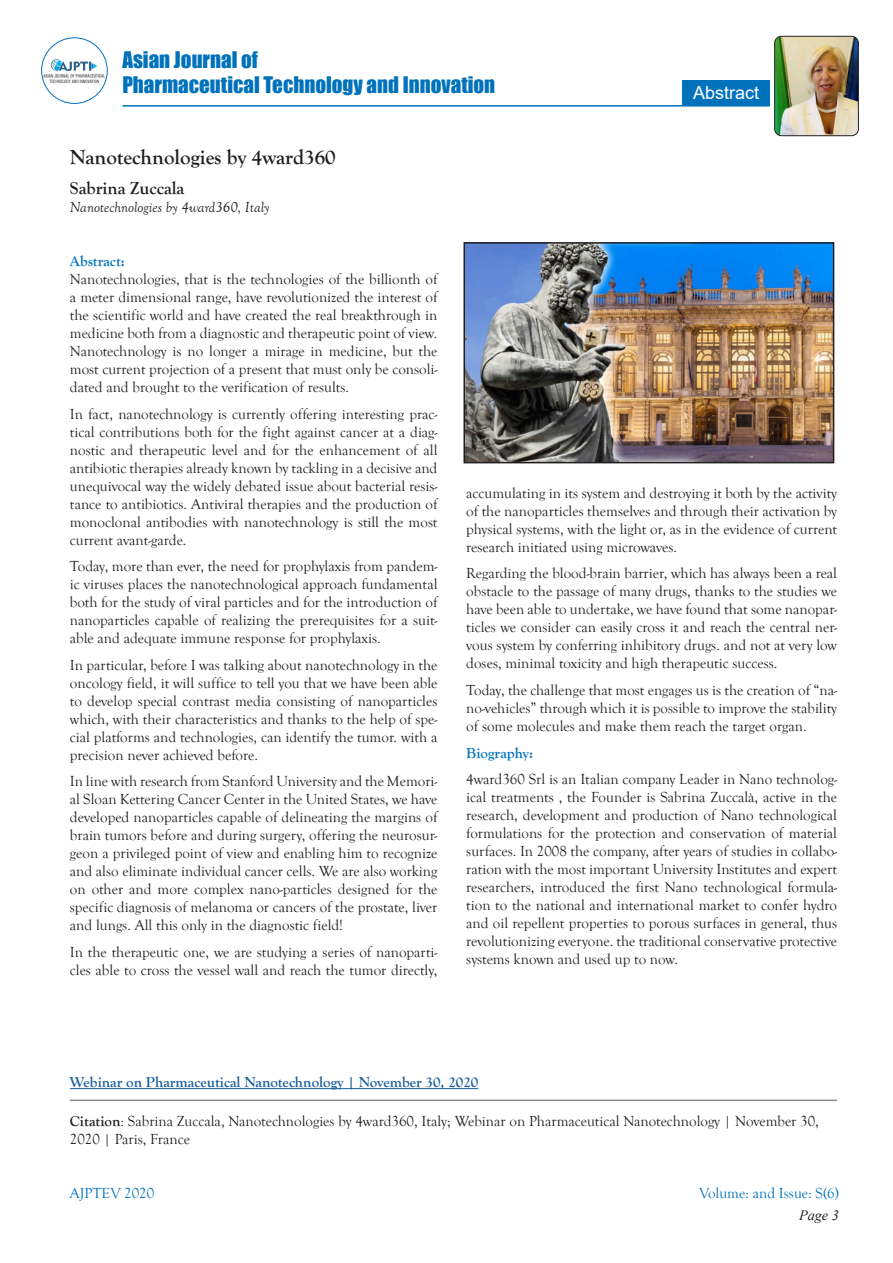
<style>
.page{position:relative;width:893px;height:1263px;background:#fff}
.page>*{position:absolute;margin:0;border:0;box-sizing:border-box;transform-origin:0 0}
.t1{font:21px/25.2px "Impact";color:#0072bc}
.t2{font:700 21px "Goudy Old Style T";color:#231f20}
.t3{font:700 18px "Goudy Old Style T";color:#231f20}
.t4{font:18px "Arial";color:#fff}
.t5{font:15px/18px "Goudy Old Style T";color:#231f20;text-align:justify}
.t6{font:700 15px "Goudy Old Style T";color:#175d9e}
.t7{font:italic 15px "Goudy Old Style T";color:#231f20}
.t8{font:15px "Goudy Old Style T";color:#0072bc}
.t9{font:700 15px "Goudy Old Style T";color:#0072bc}
.t10{font:italic 14.25px "Times New Roman";color:#231f20}
.s1{font-weight:700}
</style>
<div class="page">
<div style="left:682px;top:80px;width:88px;height:25px;background:#0072bc"></div>
<hr style="left:122px;top:105px;width:647px;height:2px;background:#0072bc">
<img style="left:42px;top:57px;width:65px;height:27px">
<div style="left:41px;top:37px;width:67px;height:67px;border:1px solid #0072bc;border-radius:50%"></div>
<img style="left:775px;top:36px;width:83px;height:100px">
<div style="left:774px;top:36px;width:85px;height:100px;border:1px solid #231f20;border-radius:7px"></div>
<hr style="left:70px;top:1099px;width:767px;height:2px;background:#231f20">
<hr style="left:70px;top:1088px;width:408px;height:1px;background:#175d9e">
<img style="left:466px;top:245px;width:365px;height:215px">
<div style="left:463px;top:242px;width:371px;height:221px;border:2px solid #231f20"></div>
<h1 class="t1" style="left:122px;top:46px;width:374px">Asian Journal of<br>Pharmaceutical Technology and Innovation</h1>
<p class="t2" style="left:70px;top:146px;width:267px">Nanotechnologies by 4ward360</p>
<p class="t3" style="left:70px;top:178px;width:116px">Sabrina Zuccala</p>
<p class="t7" style="left:70px;top:199px;width:201px">Nanotechnologies by 4ward360, Italy</p>
<p class="t4" style="left:693px;top:80px;width:68px">Abstract</p>
<p class="t9" style="left:70px;top:253px;width:57px">Abstract:</p>
<p class="t5" style="left:70px;top:270px;width:369px">Nanotechnologies, that is the technologies of the billionth of a meter dimensional range, have revolutionized the interest of the scientific world and have created the real breakthrough in medicine both from a diagnostic and therapeutic point of view.<br>Nanotechnology is no longer a mirage in medicine, but the most current projection of a present that must only be consoli&shy;dated and brought to the verification of results.</p>
<p class="t5" style="left:70px;top:405px;width:369px">In fact, nanotechnology is currently offering interesting prac&shy;tical contributions both for the fight against cancer at a diag&shy;nostic and therapeutic level and for the enhancement of all antibiotic therapies already known by tackling in a decisive and unequivocal way the widely debated issue about bacterial resis&shy;tance to antibiotics. Antiviral therapies and the production of monoclonal antibodies with nanotechnology is still the most current avant-garde.</p>
<p class="t5" style="left:70px;top:557px;width:369px">Today, more than ever, the need for prophylaxis from pandem&shy;ic viruses places the nanotechnological approach fundamental both for the study of viral particles and for the introduction of nanoparticles capable of realizing the prerequisites for a suit&shy;able and adequate immune response for prophylaxis.</p>
<p class="t5" style="left:70px;top:656px;width:369px">In particular, before I was talking about nanotechnology in the oncology field, it will suffice to tell you that we have been able to develop special contrast media consisting of nanoparticles which, with their characteristics and thanks to the help of spe&shy;cial platforms and technologies, can identify the tumor. with a precision never achieved before.</p>
<p class="t5" style="left:70px;top:772px;width:369px">In line with research from Stanford University and the Memori&shy;al Sloan Kettering Cancer Center in the United States, we have developed nanoparticles capable of delineating the margins of brain tumors before and during surgery, offering the neurosur&shy;geon a privileged point of view and enabling him to recognize and also eliminate individual cancer cells. We are also working on other and more complex nano-particles designed for the specific diagnosis of melanoma or cancers of the prostate, liver and lungs. All this only in the diagnostic field!</p>
<p class="t5" style="left:70px;top:943px;width:369px">In the therapeutic one, we are studying a series of nanoparti&shy;cles able to cross the vessel wall and reach the tumor directly,</p>
<p class="t5" style="left:466px;top:484px;width:372px">accumulating in its system and destroying it both by the activity of the nanoparticles themselves and through their activation by physical systems, with the light or, as in the evidence of current research initiated using microwaves.</p>
<p class="t5" style="left:466px;top:565px;width:372px">Regarding the blood-brain barrier, which has always been a real obstacle to the passage of many drugs, thanks to the studies we have been able to undertake, we have found that some nanopar&shy;ticles we consider can easily cross it and reach the central ner&shy;vous system by conferring inhibitory drugs. and not at very low doses, minimal toxicity and high therapeutic success.</p>
<p class="t5" style="left:466px;top:681px;width:372px">Today, the challenge that most engages us is the creation of “na&shy;no-vehicles” through which it is possible to improve the stability of some molecules and make them reach the target organ.</p>
<p class="t9" style="left:466px;top:744px;width:68px">Biography:</p>
<p class="t5" style="left:466px;top:770px;width:372px">4ward360 Srl is an Italian company Leader in Nano technolog&shy;ical treatments , the Founder is Sabrina Zuccalà, active in the research, development and production of Nano technological formulations for the protection and conservation of material surfaces. In 2008 the company, after years of studies in collabo&shy;ration with the most important University Institutes and expert researchers, introduced the first Nano technological formula&shy;tion to the national and international market to confer hydro and oil repellent properties to porous surfaces in general, thus revolutionizing everyone. the traditional conservative protective systems known and used up to now.</p>
<p class="t6" style="left:70px;top:1074px;width:410px">Webinar on Pharmaceutical Nanotechnology | November 30, 2020</p>
<p class="t5" style="left:70px;top:1112px;width:750px"><span class="s1">Citation</span>: Sabrina Zuccala, Nanotechnologies by 4ward360, Italy; Webinar on Pharmaceutical Nanotechnology | November 30,<br>2020 | Paris, France</p>
<p class="t8" style="left:70px;top:1185px;width:86px">AJPTEV 2020</p>
<p class="t8" style="left:699px;top:1185px;width:141px">Volume: and Issue: S(6)</p>
<p class="t10" style="left:799px;top:1206px;width:41px">Page 3</p>
</div>
